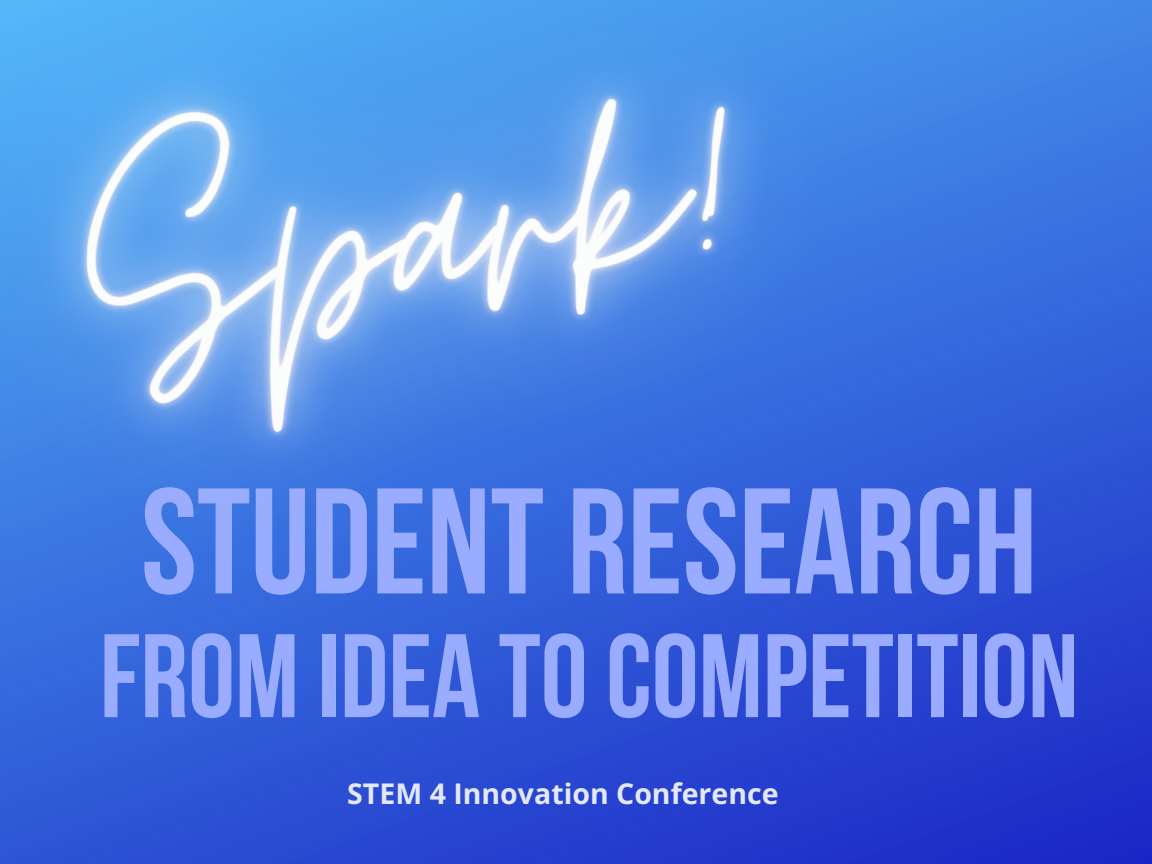
<style>
.page{position:relative;width:1152px;height:864px;background:#fff}
.page>*{position:absolute;margin:0;border:0;box-sizing:border-box;transform-origin:0 0}
.t1{font:700 150px "Bebas Neue";color:#99acff}
.t2{font:700 118.5px "Bebas Neue";color:#99acff}
.t3{font:700 28.5px "Open Sans";color:#e3e8ff}
</style>
<div class="page">
<img style="left:0;top:0;width:1152px;height:864px">
<img style="left:0;top:0;width:1112px;height:818px">
<h1 class="t1" style="left:141px;top:481px;width:898px">STUDENT RESEARCH</h1>
<h2 class="t2" style="left:100px;top:628px;width:980px">FROM IDEA TOCOMPETITION</h2>
<p class="t3" style="left:347px;top:774px;width:433px">STEM 4 Innovation Conference</p>
</div>
